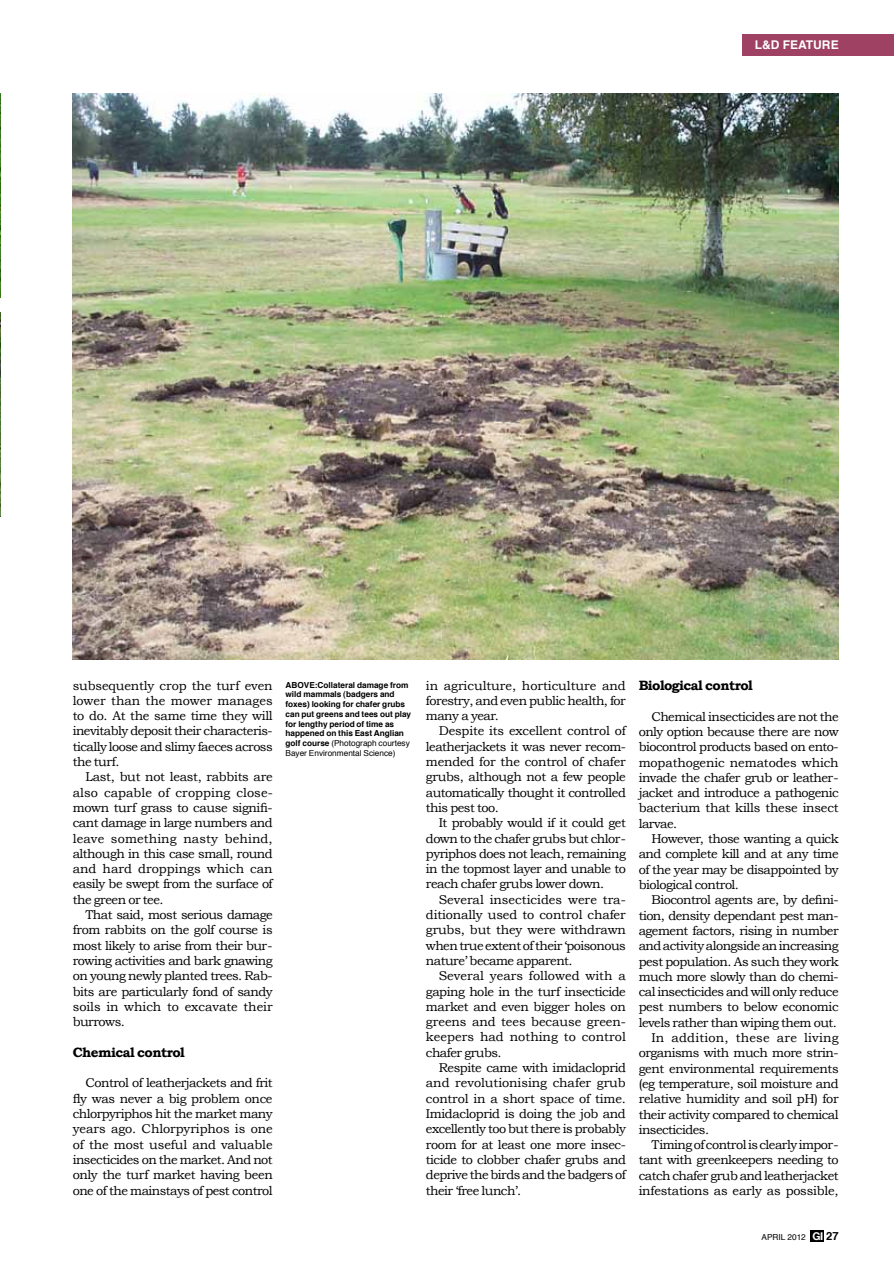
<style>
.page{position:relative;width:894px;height:1263px;background:#fff}
.page>*{position:absolute;margin:0;border:0;box-sizing:border-box;transform-origin:0 0}
.t1{font:700 13.5px "Bookman Old Style";letter-spacing:-.04em;color:#000}
.t2{font:12.75px/15.3px "Bookman Old Style";letter-spacing:-.04em;color:#000;text-align:justify}
.t3{font:12.75px "Bookman Old Style";color:#000}
.t4{font:12.75px "Bookman Old Style";letter-spacing:-.015em;color:#000}
.t5{font:12.75px "Bookman Old Style";letter-spacing:-.01em;color:#000}
.t6{font:12.75px "Bookman Old Style";letter-spacing:-.005em;color:#000}
.t7{font:12.75px "Bookman Old Style";letter-spacing:.005em;color:#000}
.t8{font:12.75px "Bookman Old Style";letter-spacing:.01em;color:#000}
.t9{font:12.75px "Bookman Old Style";letter-spacing:.015em;color:#000}
.t10{font:700 12px "Helvetica";color:#fff}
.t11{font:700 8.25px/9.8px "Helvetica";color:#000}
.t12{font:8.25px "Helvetica";color:#000}
.s1{font-weight:400}
.s2{font-family:"Helvetica Neue";font-weight:700;font-size:10.8px;color:#fff}
.s3{font-weight:700;font-size:11.25px}
</style>
<div class="page">
<div style="left:810px;top:1230px;width:13px;height:11px;background:#000"></div>
<div style="left:742px;top:34px;width:151px;height:21px;background:#9f4162"></div>
<img style="left:73px;top:94px;width:765px;height:565px">
<img style="left:0;top:94px;width:1px;height:204px">
<img style="left:0;top:313px;width:1px;height:204px">
<p class="t10" style="left:754px;top:35px;width:85px">L&amp;D Feature</p>
<p class="t5" style="left:73px;top:678px;width:201px">subsequently crop the turf even</p>
<p class="t6" style="left:73px;top:693px;width:201px">lower than the mower manages</p>
<p class="t2" style="left:73px;top:708px;width:201px">to do. At the same time they will</p>
<p class="t2" style="left:73px;top:723px;width:201px">inevitably deposit their characteris-</p>
<p class="t2" style="left:73px;top:739px;width:201px">tically loose and slimy faeces across</p>
<p class="t2" style="left:73px;top:754px;width:48px">the turf.</p>
<p class="t2" style="left:85px;top:769px;width:189px">Last, but not least, rabbits are</p>
<p class="t7" style="left:73px;top:785px;width:201px">also capable of cropping close-</p>
<p class="t2" style="left:73px;top:800px;width:201px">mown turf grass to cause signifi-</p>
<p class="t2" style="left:73px;top:815px;width:201px">cant damage in large numbers and</p>
<p class="t8" style="left:73px;top:831px;width:201px">leave something nasty behind,</p>
<p class="t2" style="left:73px;top:846px;width:201px">although in this case small, round</p>
<p class="t3" style="left:73px;top:861px;width:201px">and hard droppings which can</p>
<p class="t2" style="left:73px;top:876px;width:201px">easily be swept from the surface of</p>
<p class="t2" style="left:73px;top:892px;width:92px">the green or tee.</p>
<p class="t2" style="left:85px;top:907px;width:189px">That said, most serious damage</p>
<p class="t2" style="left:73px;top:922px;width:201px">from rabbits on the golf course is</p>
<p class="t2" style="left:73px;top:938px;width:201px">most likely to arise from their bur-</p>
<p class="t2" style="left:73px;top:953px;width:201px">rowing activities and bark gnawing</p>
<p class="t2" style="left:73px;top:968px;width:201px">on young newly planted trees. Rab-</p>
<p class="t2" style="left:73px;top:983px;width:201px">bits are particularly fond of sandy</p>
<p class="t3" style="left:73px;top:999px;width:201px">soils in which to excavate their</p>
<p class="t2" style="left:73px;top:1014px;width:54px">burrows.</p>
<p class="t1" style="left:73px;top:1044px;width:113px">Chemical control</p>
<p class="t2" style="left:73px;top:1075px;width:201px;text-indent:13px">Control of leatherjackets and frit fly was never a big problem once chlorpyriphos hit the market many years ago. Chlorpyriphos is one of the most useful and valuable insecticides on the market. And not only the turf market having been one of the mainstays of pest control</p>
<p class="t11" style="left:285px;top:680px;width:127px">ABOVE:Collateral damage from wild mammals (badgers and foxes) looking for chafer grubs can put greens and tees out play for lengthy period of time as happened on this East Anglian golf course <span class="s1">(Photograph courtesy<br>Bayer Environmental Science)</span></p>
<p class="t3" style="left:426px;top:678px;width:201px">in agriculture, horticulture and</p>
<p class="t2" style="left:426px;top:693px;width:201px">forestry, and even public health, for</p>
<p class="t2" style="left:426px;top:708px;width:74px">many a year.</p>
<p class="t4" style="left:438px;top:724px;width:189px">Despite its excellent control of</p>
<p class="t2" style="left:426px;top:739px;width:201px">leatherjackets it was never recom-</p>
<p class="t4" style="left:426px;top:754px;width:201px">mended for the control of chafer</p>
<p class="t2" style="left:426px;top:769px;width:201px">grubs, although not a few people</p>
<p class="t2" style="left:426px;top:785px;width:201px">automatically thought it controlled</p>
<p class="t2" style="left:426px;top:800px;width:74px">this pest too.</p>
<p class="t2" style="left:438px;top:815px;width:189px">It probably would if it could get</p>
<p class="t2" style="left:426px;top:830px;width:201px">down to the chafer grubs but chlor-</p>
<p class="t2" style="left:426px;top:846px;width:201px">pyriphos does not leach, remaining</p>
<p class="t2" style="left:426px;top:861px;width:201px">in the topmost layer and unable to</p>
<p class="t2" style="left:426px;top:876px;width:180px">reach chafer grubs lower down.</p>
<p class="t3" style="left:438px;top:892px;width:189px">Several insecticides were tra-</p>
<p class="t5" style="left:426px;top:907px;width:201px">ditionally used to control chafer</p>
<p class="t5" style="left:426px;top:923px;width:201px">grubs, but they were withdrawn</p>
<p class="t2" style="left:426px;top:938px;width:201px">when true extent of their ‘poisonous</p>
<p class="t2" style="left:426px;top:953px;width:148px">nature’ became apparent.</p>
<p class="t3" style="left:438px;top:969px;width:189px">Several years followed with a</p>
<p class="t2" style="left:426px;top:983px;width:201px">gaping hole in the turf insecticide</p>
<p class="t2" style="left:426px;top:999px;width:201px">market and even bigger holes on</p>
<p class="t6" style="left:426px;top:1014px;width:201px">greens and tees because green-</p>
<p class="t3" style="left:426px;top:1030px;width:201px">keepers had nothing to control</p>
<p class="t2" style="left:426px;top:1045px;width:77px">chafer grubs.</p>
<p class="t2" style="left:438px;top:1060px;width:189px">Respite came with imidacloprid</p>
<p class="t6" style="left:426px;top:1076px;width:201px">and revolutionising chafer grub</p>
<p class="t4" style="left:426px;top:1091px;width:201px">control in a short space of time.</p>
<p class="t2" style="left:426px;top:1106px;width:201px">Imidacloprid is doing the job and</p>
<p class="t2" style="left:426px;top:1121px;width:201px">excellently too but there is probably</p>
<p class="t2" style="left:426px;top:1136px;width:201px">room for at least one more insec-</p>
<p class="t2" style="left:426px;top:1152px;width:201px">ticide to clobber chafer grubs and</p>
<p class="t2" style="left:426px;top:1167px;width:201px">deprive the birds and the badgers of</p>
<p class="t2" style="left:426px;top:1182px;width:97px">their ‘free lunch’.</p>
<p class="t1" style="left:638px;top:677px;width:116px">Biological control</p>
<p class="t2" style="left:651px;top:709px;width:189px">Chemical insecticides are not the</p>
<p class="t2" style="left:638px;top:724px;width:201px">only option because there are now</p>
<p class="t2" style="left:638px;top:739px;width:201px">biocontrol products based on ento-</p>
<p class="t5" style="left:638px;top:755px;width:201px">mopathogenic nematodes which</p>
<p class="t2" style="left:638px;top:770px;width:201px">invade the chafer grub or leather-</p>
<p class="t2" style="left:638px;top:785px;width:201px">jacket and introduce a pathogenic</p>
<p class="t4" style="left:638px;top:801px;width:201px">bacterium that kills these insect</p>
<p class="t2" style="left:638px;top:816px;width:40px">larvae.</p>
<p class="t2" style="left:651px;top:831px;width:189px">However, those wanting a quick</p>
<p class="t2" style="left:638px;top:846px;width:201px">and complete kill and at any time</p>
<p class="t2" style="left:638px;top:862px;width:201px">of the year may be disappointed by</p>
<p class="t2" style="left:638px;top:877px;width:102px">biological control.</p>
<p class="t2" style="left:651px;top:892px;width:189px">Biocontrol agents are, by defini-</p>
<p class="t2" style="left:638px;top:907px;width:201px">tion, density dependant pest man-</p>
<p class="t2" style="left:638px;top:923px;width:201px">agement factors, rising in number</p>
<p class="t2" style="left:638px;top:938px;width:201px">and activity alongside an increasing</p>
<p class="t2" style="left:638px;top:953px;width:201px">pest population. As such they work</p>
<p class="t2" style="left:638px;top:969px;width:201px">much more slowly than do chemi-</p>
<p class="t2" style="left:638px;top:984px;width:201px">cal insecticides and will only reduce</p>
<p class="t2" style="left:638px;top:999px;width:201px">pest numbers to below economic</p>
<p class="t2" style="left:638px;top:1015px;width:200px">levels rather than wiping them out.</p>
<p class="t9" style="left:651px;top:1030px;width:189px">In addition, these are living</p>
<p class="t2" style="left:638px;top:1045px;width:201px">organisms with much more strin-</p>
<p class="t2" style="left:638px;top:1060px;width:201px">gent environmental requirements</p>
<p class="t2" style="left:638px;top:1076px;width:201px">(eg temperature, soil moisture and</p>
<p class="t2" style="left:638px;top:1091px;width:201px">relative humidity and soil pH) for</p>
<p class="t2" style="left:638px;top:1106px;width:201px">their activity compared to chemical</p>
<p class="t2" style="left:638px;top:1122px;width:72px">insecticides.</p>
<p class="t2" style="left:651px;top:1137px;width:189px">Timing of control is clearly impor-</p>
<p class="t2" style="left:638px;top:1152px;width:201px">tant with greenkeepers needing to</p>
<p class="t2" style="left:638px;top:1168px;width:201px">catch chafer grub and leatherjacket</p>
<p class="t4" style="left:638px;top:1183px;width:201px">infestations as early as possible,</p>
<p class="t12" style="left:761px;top:1231px;width:78px">APRIL 2012 <span class="s2">GI</span> <span class="s3">27</span></p>
</div>
